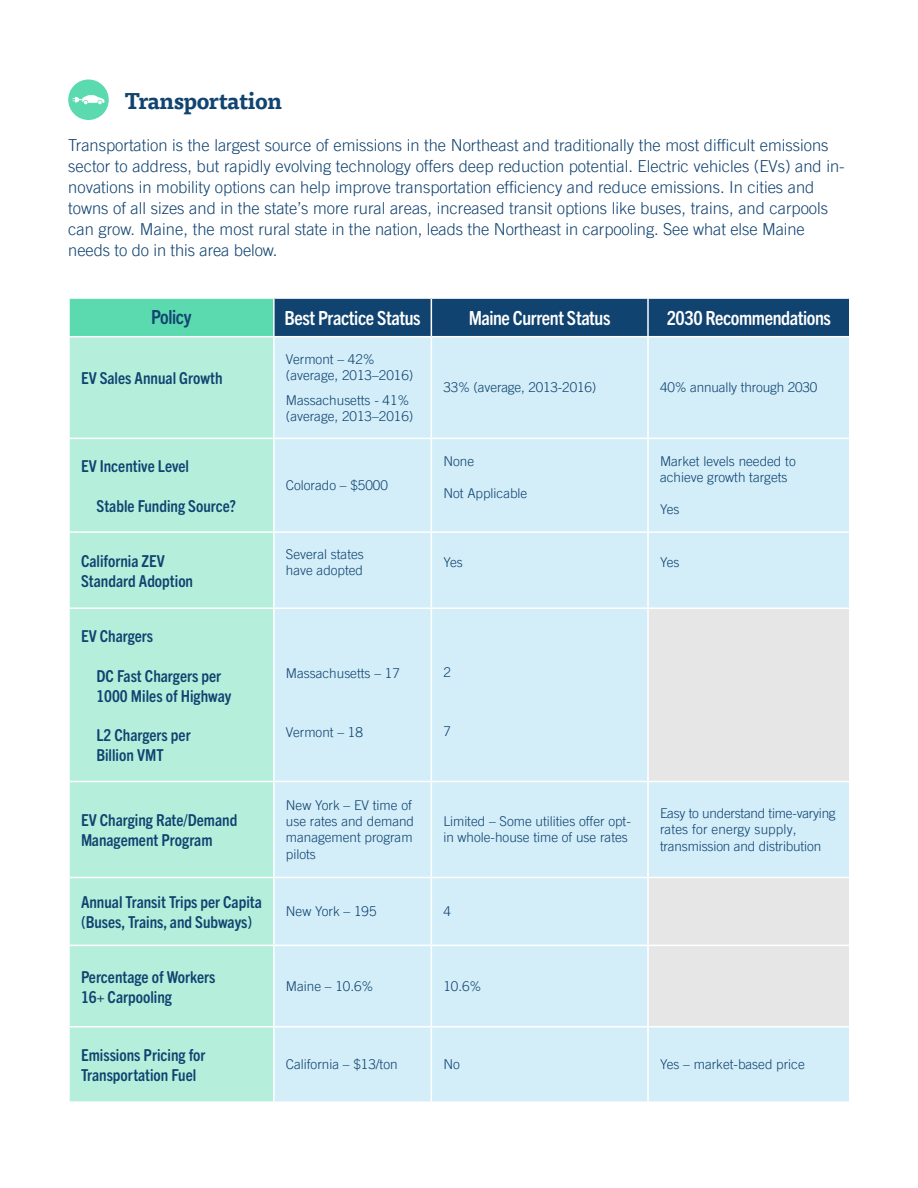
<style>
.page{position:relative;width:918px;height:1188px;background:#fff}
.page>*{position:absolute;margin:0;border:0;box-sizing:border-box;transform-origin:0 0}
.MAIN_SUBHEAD{font:700 22.5px "Tisa Pro";letter-spacing:-.02em;color:#124471}
.GRAPH_TITLES{font:700 condensed 19.5px "Trade Gothic Next SR Pro";letter-spacing:-.02em;color:#fff}
.Graph_Titles_2{font:700 condensed 19.5px "Trade Gothic Next SR Pro";letter-spacing:-.02em;color:#fff}
.GRAPH_TITLES-2{font:700 condensed 19.5px "Trade Gothic Next SR Pro";letter-spacing:-.02em;color:#124471}
.new_body{font:300 16.5px/21px "Trade Gothic LT Pro";color:#124471}
.graph_left_column{font:700 condensed 16.5px/19.8px "Trade Gothic Next SR Pro";color:#104370}
.graph_interior{font:300 13.5px/16.2px "Trade Gothic LT Pro";color:#104370}
</style>
<div class="page">
<div style="left:69px;top:298px;width:205px;height:39px;background:#5bd9af"></div>
<div style="left:274px;top:298px;width:157px;height:39px;background:#104370"></div>
<div style="left:432px;top:299px;width:417px;height:37px;background:#104370"></div>
<div style="left:70px;top:337px;width:203px;height:764px;background:#b5eedb"></div>
<div style="left:275px;top:337px;width:574px;height:764px;background:#d3eef9"></div>
<svg style="left:649px;top:609px;width:200px;height:417px;background:#e1e7ea"></svg>
<hr style="left:68px;top:299px;width:2px;height:37px;background:#fff">
<hr style="left:68px;top:297px;width:207px;height:2px;background:#fff">
<hr style="left:273px;top:299px;width:2px;height:37px;background:#fff">
<hr style="left:275px;top:297px;width:156px;height:2px;background:#fff">
<hr style="left:647px;top:299px;width:2px;height:37px;background:#fff">
<hr style="left:68px;top:336px;width:205px;height:1px;background:#fff">
<hr style="left:273px;top:336px;width:158px;height:1px;background:#fff">
<hr style="left:431px;top:337px;width:1px;height:101px;background:#fff">
<hr style="left:70px;top:438px;width:204px;height:1px;background:#fff">
<hr style="left:70px;top:608px;width:204px;height:1px;background:#fff">
<hr style="left:647px;top:337px;width:2px;height:101px;background:#fff">
<hr style="left:274px;top:438px;width:157px;height:1px;background:#fff">
<hr style="left:431px;top:439px;width:1px;height:92px;background:#fff">
<hr style="left:431px;top:438px;width:217px;height:1px;background:#fff">
<hr style="left:647px;top:439px;width:2px;height:92px;background:#fff">
<hr style="left:648px;top:438px;width:202px;height:1px;background:#fff">
<hr style="left:70px;top:531px;width:204px;height:2px;background:#fff">
<hr style="left:274px;top:531px;width:157px;height:2px;background:#fff">
<hr style="left:431px;top:533px;width:1px;height:75px;background:#fff">
<hr style="left:431px;top:531px;width:217px;height:2px;background:#fff">
<hr style="left:647px;top:533px;width:2px;height:75px;background:#fff">
<hr style="left:648px;top:531px;width:202px;height:2px;background:#fff">
<hr style="left:274px;top:608px;width:157px;height:1px;background:#fff">
<hr style="left:431px;top:609px;width:1px;height:172px;background:#fff">
<hr style="left:431px;top:608px;width:217px;height:1px;background:#fff">
<hr style="left:647px;top:609px;width:2px;height:172px;background:#fff">
<hr style="left:648px;top:608px;width:202px;height:1px;background:#fff">
<hr style="left:70px;top:781px;width:204px;height:1px;background:#fff">
<hr style="left:274px;top:781px;width:157px;height:1px;background:#fff">
<hr style="left:431px;top:782px;width:1px;height:95px;background:#fff">
<hr style="left:431px;top:781px;width:217px;height:1px;background:#fff">
<hr style="left:647px;top:782px;width:2px;height:95px;background:#fff">
<hr style="left:648px;top:781px;width:202px;height:1px;background:#fff">
<hr style="left:70px;top:877px;width:204px;height:1px;background:#fff">
<hr style="left:274px;top:877px;width:157px;height:1px;background:#fff">
<hr style="left:431px;top:878px;width:1px;height:67px;background:#fff">
<hr style="left:431px;top:877px;width:217px;height:1px;background:#fff">
<hr style="left:647px;top:878px;width:2px;height:67px;background:#fff">
<hr style="left:648px;top:877px;width:202px;height:1px;background:#fff">
<hr style="left:70px;top:945px;width:204px;height:1px;background:#fff">
<hr style="left:274px;top:945px;width:157px;height:1px;background:#fff">
<hr style="left:431px;top:946px;width:1px;height:80px;background:#fff">
<hr style="left:431px;top:945px;width:217px;height:1px;background:#fff">
<hr style="left:647px;top:946px;width:2px;height:80px;background:#fff">
<hr style="left:648px;top:945px;width:201px;height:1px;background:#fff">
<hr style="left:70px;top:1026px;width:204px;height:2px;background:#fff">
<hr style="left:274px;top:1026px;width:157px;height:2px;background:#fff">
<hr style="left:431px;top:1028px;width:1px;height:73px;background:#fff">
<hr style="left:431px;top:1026px;width:217px;height:2px;background:#fff">
<hr style="left:647px;top:1028px;width:2px;height:73px;background:#fff">
<hr style="left:648px;top:1026px;width:202px;height:2px;background:#fff">
<div style="left:68px;top:80px;width:41px;height:40px;background:#5bd9af;border-radius:50%"></div>
<svg style="left:72px;top:95px;width:33px;height:9px"></svg>
<p class="MAIN_SUBHEAD" style="left:124px;top:83px;width:159px">Transportation</p>
<p class="new_body" style="left:68px;top:134px;width:778px">Transportation is the largest source of emissions in the Northeast and traditionally the most difficult emissions sector to address, but rapidly evolving technology offers deep reduction potential. Electric vehicles (EVs) and in&shy;novations in mobility options can help improve transportation efficiency and reduce emissions. In cities and</p>
<p class="new_body" style="left:68px;top:197px;width:761px">towns of all sizes and in the state’s more rural areas, increased transit options like buses, trains, and carpools</p>
<p class="new_body" style="left:68px;top:218px;width:738px">can grow. Maine, the most rural state in the nation, leads the Northeast in carpooling. See what else Maine needs to do in this area below.</p>
<p class="GRAPH_TITLES-2" style="left:151px;top:304px;width:42px">Policy</p>
<p class="Graph_Titles_2" style="left:285px;top:305px;width:138px">Best Practice Status</p>
<p class="GRAPH_TITLES" style="left:469px;top:305px;width:143px">Maine Current Status</p>
<p class="GRAPH_TITLES" style="left:667px;top:305px;width:166px">2030 Recommendations</p>
<p class="graph_left_column" style="left:81px;top:367px;width:143px">EV Sales Annual Growth</p>
<p class="graph_left_column" style="left:81px;top:455px;width:110px">EV Incentive Level</p>
<p class="graph_left_column" style="left:96px;top:495px;width:141px">Stable Funding Source?</p>
<p class="graph_interior" style="left:286px;top:351px;width:129px">Vermont – 42% (average, 2013–2016)</p>
<p class="graph_interior" style="left:286px;top:392px;width:129px">Massachusetts - 41% (average, 2013–2016)</p>
<p class="graph_interior" style="left:286px;top:477px;width:104px">Colorado – $5000</p>
<p class="graph_interior" style="left:443px;top:379px;width:154px">33% (average, 2013-2016)</p>
<p class="graph_interior" style="left:660px;top:379px;width:159px">40% annually through 2030</p>
<p class="graph_interior" style="left:443px;top:453px;width:32px">None</p>
<p class="graph_interior" style="left:443px;top:485px;width:86px">Not Applicable</p>
<p class="graph_interior" style="left:660px;top:453px;width:137px">Market levels needed to achieve growth targets</p>
<p class="graph_interior" style="left:660px;top:501px;width:21px">Yes</p>
<p class="graph_left_column" style="left:81px;top:550px;width:114px">California ZEV<br>Standard Adoption</p>
<p class="graph_interior" style="left:286px;top:546px;width:79px">Several states have adopted</p>
<p class="graph_interior" style="left:443px;top:554px;width:21px">Yes</p>
<p class="graph_interior" style="left:660px;top:554px;width:21px">Yes</p>
<p class="graph_left_column" style="left:81px;top:625px;width:74px">EV Chargers</p>
<p class="graph_left_column" style="left:96px;top:665px;width:126px">DC Fast Chargers per</p>
<p class="graph_left_column" style="left:96px;top:685px;width:136px">1000 Miles of Highway</p>
<p class="graph_left_column" style="left:96px;top:724px;width:96px">L2 Chargers per<br>Billion VMT</p>
<p class="graph_left_column" style="left:81px;top:809px;width:158px">EV Charging Rate/Demand<br>Management Program</p>
<p class="graph_interior" style="left:286px;top:664px;width:116px">Massachusetts – 17</p>
<p class="graph_interior" style="left:286px;top:724px;width:79px">Vermont – 18</p>
<p class="graph_interior" style="left:286px;top:797px;width:130px">New York – EV time of use rates and demand management program pilots</p>
<p class="graph_interior" style="left:443px;top:664px;width:9px">2</p>
<p class="graph_interior" style="left:443px;top:723px;width:9px">7</p>
<p class="graph_interior" style="left:443px;top:813px;width:189px">Limited – Some utilities offer opt&shy;in whole-house time of use rates</p>
<p class="graph_interior" style="left:660px;top:805px;width:177px">Easy to understand time-varying rates for energy supply, transmission and distribution</p>
<p class="graph_left_column" style="left:81px;top:891px;width:182px">Annual Transit Trips per Capita (Buses, Trains, and Subways)</p>
<p class="graph_interior" style="left:286px;top:903px;width:92px">New York – 195</p>
<p class="graph_interior" style="left:443px;top:903px;width:9px">4</p>
<p class="graph_left_column" style="left:81px;top:966px;width:136px">Percentage of Workers<br>16+ Carpooling</p>
<p class="graph_interior" style="left:286px;top:978px;width:89px">Maine – 10.6%</p>
<p class="graph_interior" style="left:443px;top:978px;width:40px">10.6%</p>
<p class="graph_left_column" style="left:81px;top:1044px;width:126px">Emissions Pricing for</p>
<p class="graph_left_column" style="left:81px;top:1064px;width:117px">Transportation Fuel</p>
<p class="graph_interior" style="left:286px;top:1056px;width:113px">California – $13/ton</p>
<p class="graph_interior" style="left:443px;top:1056px;width:18px">No</p>
<p class="graph_interior" style="left:660px;top:1056px;width:146px">Yes – market-based price</p>
</div>
